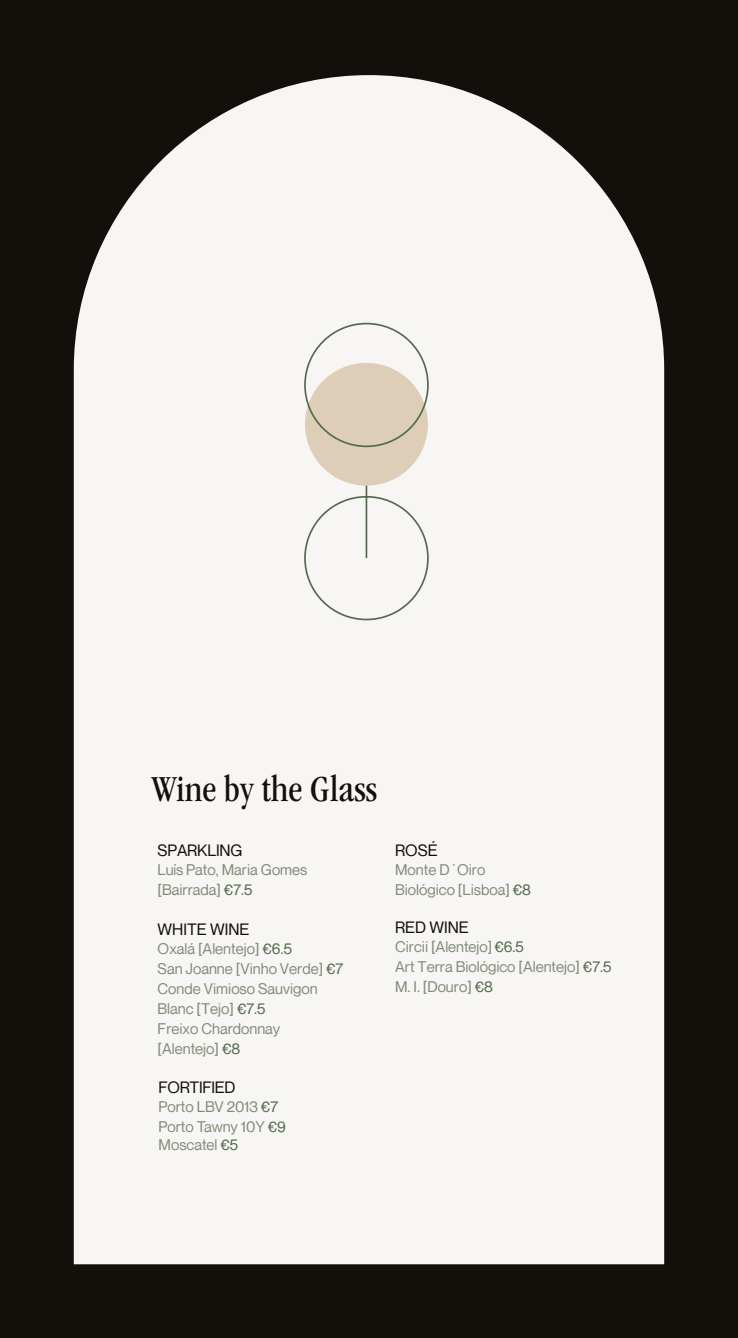
<style>
.page{position:relative;width:738px;height:1338px;background:#fff}
.page>*{position:absolute;margin:0;border:0;box-sizing:border-box;transform-origin:0 0}
.t1{font:condensed 38px "ITC Garamond Std";color:#12100b}
.t2{font:16px "Neue Montreal";letter-spacing:-.01em;color:#12100b}
.t3{font:15px/20px "Neue Montreal";color:#818b76}
.s1{color:#536a4d}
</style>
<div class="page">
<div style="left:0;top:0;width:737px;height:1338px;background:#12100b"></div>
<div style="left:74px;top:75px;width:589px;height:1189px;background:#f7f6f5"></div>
<svg style="left:303px;top:322px;width:126px;height:299px;background:#e8e3db"></svg>
<h1 class="t1" style="left:152px;top:767px;width:227px">Wine by the Glass</h1>
<p class="t2" style="left:157px;top:840px;width:86px">SPARKLING</p>
<p class="t3" style="left:157px;top:859px;width:151px">Luís Pato, Maria Gomes [Bairrada] <span class="s1">€7.5</span></p>
<p class="t3" style="left:395px;top:859px;width:137px">Monte D´Oiro<br>Biológico [Lisboa] <span class="s1">€8</span></p>
<p class="t2" style="left:395px;top:840px;width:44px">ROSÉ</p>
<p class="t2" style="left:157px;top:919px;width:93px">WHITE WINE</p>
<p class="t3" style="left:157px;top:939px;width:187px">Oxalá [Alentejo] <span class="s1">€6.5<br></span>San Joanne [Vinho Verde] <span class="s1">€7<br></span>Conde Vimioso Sauvigon<br>Blanc [Tejo] <span class="s1">€7.5<br></span>Freixo Chardonnay [Alentejo] <span class="s1">€8</span></p>
<p class="t2" style="left:158px;top:1078px;width:78px">FORTIFIED</p>
<p class="t3" style="left:158px;top:1097px;width:129px">Porto LBV 2013 <span class="s1">€7<br></span>Porto Tawny 10Y <span class="s1">€9</span></p>
<p class="t3" style="left:158px;top:1135px;width:81px">Moscatel <span class="s1">€5</span></p>
<p class="t2" style="left:395px;top:917px;width:75px">RED WINE</p>
<p class="t3" style="left:395px;top:937px;width:217px">Circii [Alentejo]<span class="s1">€6.5<br></span>Art Terra Biológico [Alentejo] <span class="s1">€7.5<br></span>M. I. [Douro] <span class="s1">€8</span></p>
</div>
